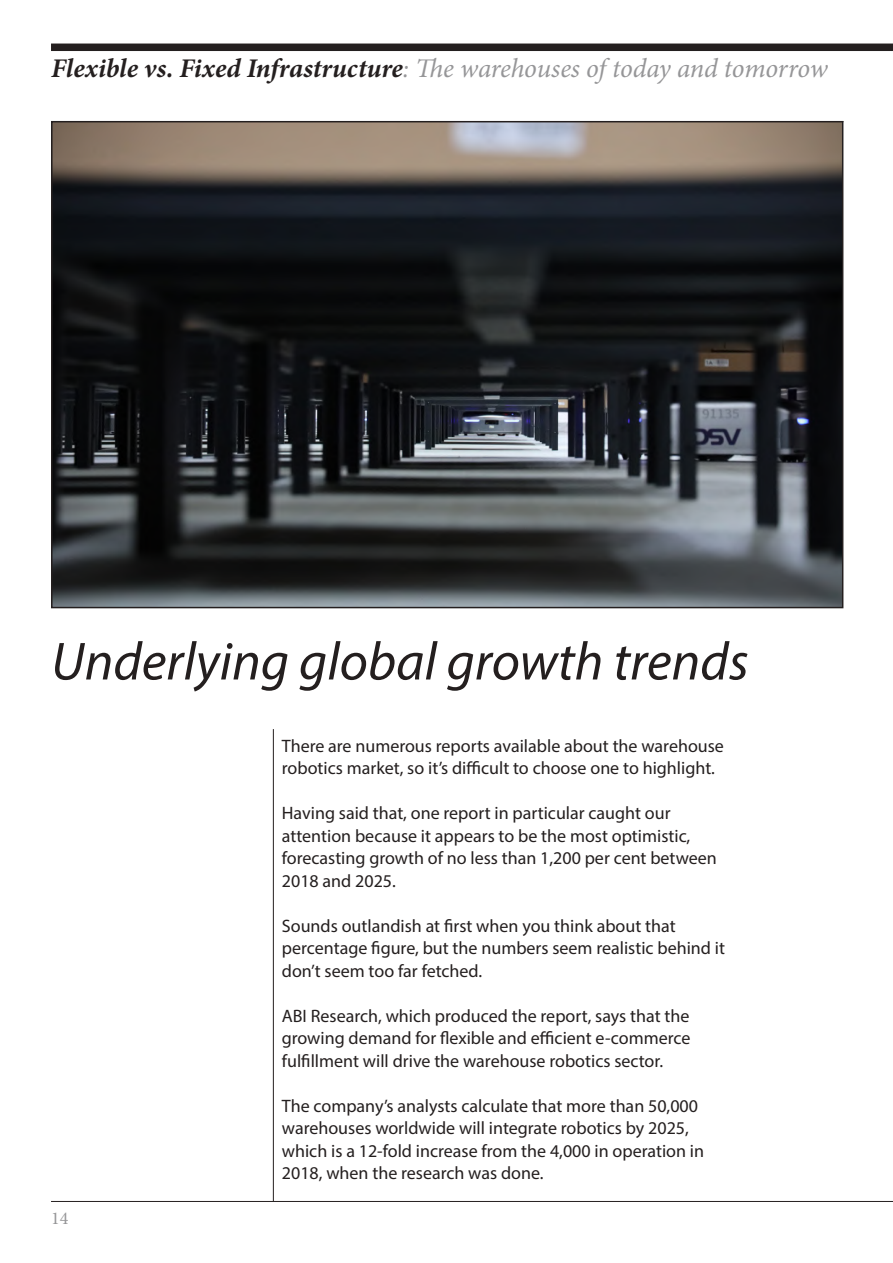
<style>
.page{position:relative;width:893px;height:1263px;background:#fff}
.page>*{position:absolute;margin:0;border:0;box-sizing:border-box;transform-origin:0 0}
.t1{font:italic 54px "Myriad Pro";color:#241f1f}
.t2{font:italic 27px "Minion Pro";letter-spacing:-.01em;color:#969698}
.t3{font:18px/22.5px "Myriad Pro";color:#241f1f}
.t4{font:18px "Minion Pro";color:#969698}
.s1{font-weight:700;color:#241f1f}
</style>
<div class="page">
<div style="left:51px;top:44px;width:842px;height:7px;background:#241f1f"></div>
<hr style="left:51px;top:1201px;width:842px;height:1px;background:#241f1f">
<hr style="left:273px;top:729px;width:1px;height:473px;background:#241f1f">
<img style="left:54px;top:124px;width:786px;height:481px">
<h2 class="t2" style="left:51px;top:49px;width:778px"><span class="s1">Flexible vs. Fixed Infrastructure</span>: The warehouses of today and tomorrow</h2>
<h1 class="t1" style="left:51px;top:628px;width:699px">Underlying global growth trends</h1>
<p class="t4" style="left:51px;top:1206px;width:19px">14</p>
<p class="t3" style="left:282px;top:734px;width:444px">There are numerous reports available about the warehouse robotics market, so it’s difficult to choose one to highlight.</p>
<p class="t3" style="left:282px;top:801px;width:436px">Having said that, one report in particular caught our attention because it appears to be the most optimistic, forecasting growth of no less than 1,200 per cent between 2018 and 2025.</p>
<p class="t3" style="left:282px;top:914px;width:445px">Sounds outlandish at first when you think about that percentage figure, but the numbers seem realistic behind it don’t seem too far fetched.</p>
<p class="t3" style="left:282px;top:1004px;width:410px;text-align:justify">ABI Research, which produced the report, says that the growing demand for flexible and efficient e-commerce fulfillment will drive the warehouse robotics sector.</p>
<p class="t3" style="left:282px;top:1094px;width:424px">The company’s analysts calculate that more than 50,000 warehouses worldwide will integrate robotics by 2025, which is a 12-fold increase from the 4,000 in operation in 2018, when the research was done.</p>
</div>
